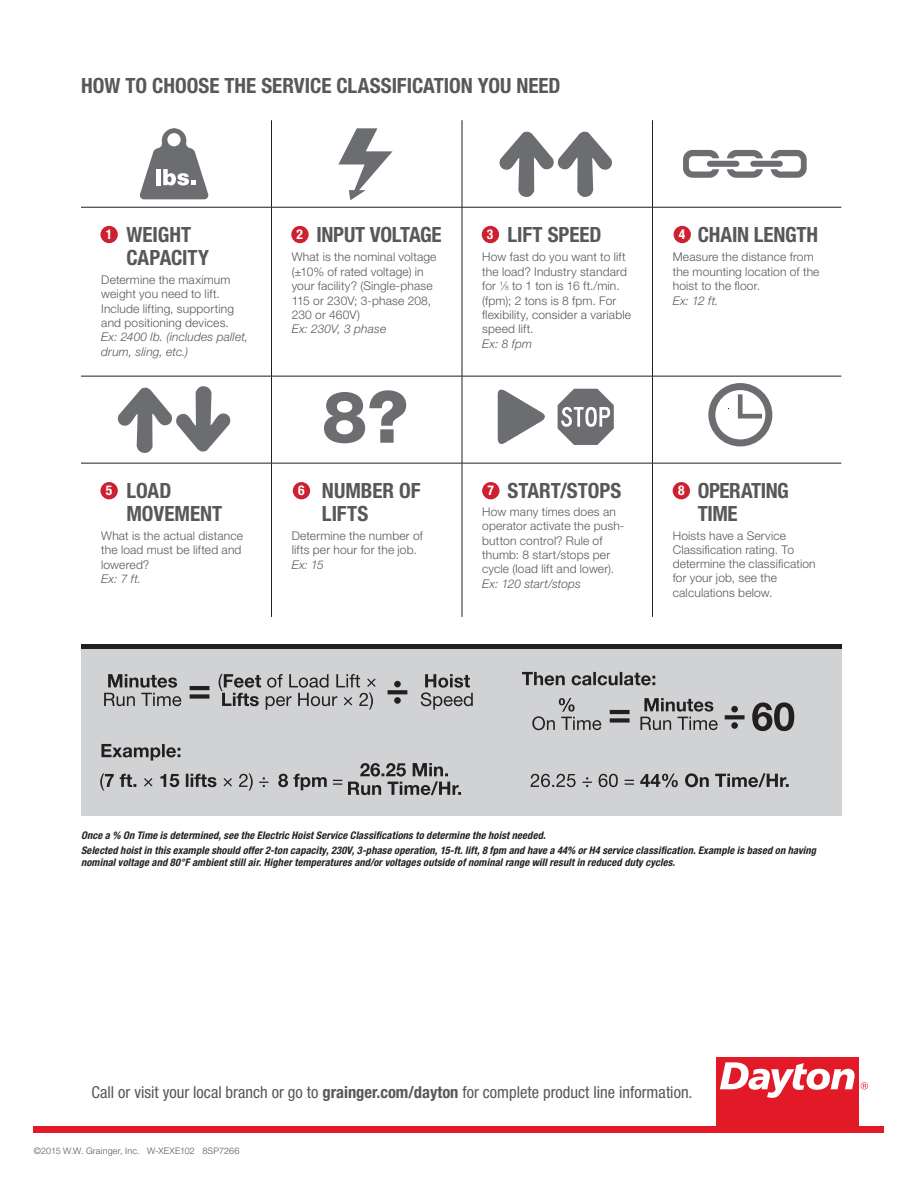
<style>
.page{position:relative;width:918px;height:1188px;background:#fff}
.page>*{position:absolute;margin:0;border:0;box-sizing:border-box;transform-origin:0 0}
._03_Product_Header{font:700 condensed 21px/22.5px "Helvetica Neue LT Std";color:#57585a}
._03_Product_Header-2{font:700 condensed 21px/22.5px "Helvetica Neue LT Std";letter-spacing:-.02em;color:#57585a}
._06_CTA{font:condensed 16.5px "Helvetica Neue LT Std";color:#57585a}
._03_Product_Header-3{font:700 condensed 13.5px "Helvetica Neue LT Std";color:#fff}
._04_Product_Descript{font:300 12px/14.4px "Helvetica Neue LT Std";letter-spacing:.015em;color:#57585a}
._04_Product_Descript-2{font:italic 300 12px/14.4px "Helvetica Neue LT Std";letter-spacing:.015em;color:#57585a}
.T6_Table_Footnote_T4{font:italic 700 condensed 10.5px/12px "Helvetica Neue LT Std";letter-spacing:.015em;color:#231f20}
.t1{font:300 9px "Helvetica Neue LT Std";letter-spacing:.02em;color:#57585a}
.s1{font-size:6.6px}
.s2{font-weight:700}
</style>
<div class="page">
<div style="left:81px;top:649px;width:760px;height:166px;background:#d1d2d4"></div>
<div style="left:81px;top:644px;width:760px;height:5px;background:#231f20"></div>
<svg style="left:104px;top:674px;width:77px;height:32px"></svg>
<svg style="left:421px;top:674px;width:52px;height:36px"></svg>
<svg style="left:219px;top:674px;width:157px;height:36px"></svg>
<hr style="left:190px;top:686px;width:19px;height:4px;background:#231f20">
<div style="left:190px;top:694px;width:19px;height:5px;background:#231f20"></div>
<svg style="left:388px;top:681px;width:19px;height:23px"></svg>
<svg style="left:532px;top:698px;width:69px;height:32px"></svg>
<svg style="left:752px;top:702px;width:42px;height:29px"></svg>
<svg style="left:640px;top:698px;width:78px;height:32px"></svg>
<hr style="left:610px;top:710px;width:20px;height:4px;background:#231f20">
<div style="left:610px;top:718px;width:20px;height:5px;background:#231f20"></div>
<svg style="left:725px;top:706px;width:20px;height:23px"></svg>
<svg style="left:522px;top:672px;width:133px;height:13px"></svg>
<svg style="left:101px;top:744px;width:79px;height:17px"></svg>
<svg style="left:100px;top:773px;width:153px;height:18px"></svg>
<svg style="left:530px;top:773px;width:259px;height:14px"></svg>
<svg style="left:348px;top:763px;width:113px;height:32px"></svg>
<svg style="left:278px;top:774px;width:49px;height:16px"></svg>
<svg style="left:259px;top:777px;width:10px;height:10px"></svg>
<svg style="left:333px;top:780px;width:9px;height:5px"></svg>
<hr style="left:271px;top:120px;width:1px;height:87px;background:#231f20">
<hr style="left:462px;top:120px;width:1px;height:87px;background:#231f20">
<hr style="left:652px;top:120px;width:1px;height:87px;background:#231f20">
<hr style="left:81px;top:207px;width:191px;height:1px;background:#231f20">
<hr style="left:272px;top:207px;width:190px;height:1px;background:#231f20">
<hr style="left:271px;top:207px;width:1px;height:169px;background:#231f20">
<hr style="left:462px;top:207px;width:190px;height:1px;background:#231f20">
<hr style="left:462px;top:207px;width:1px;height:169px;background:#231f20">
<hr style="left:652px;top:207px;width:189px;height:1px;background:#231f20">
<hr style="left:652px;top:207px;width:1px;height:169px;background:#231f20">
<hr style="left:81px;top:376px;width:191px;height:1px;background:#231f20">
<hr style="left:272px;top:376px;width:190px;height:1px;background:#231f20">
<hr style="left:271px;top:376px;width:1px;height:87px;background:#231f20">
<hr style="left:462px;top:376px;width:190px;height:1px;background:#231f20">
<hr style="left:462px;top:376px;width:1px;height:87px;background:#231f20">
<hr style="left:652px;top:376px;width:189px;height:1px;background:#231f20">
<hr style="left:652px;top:376px;width:1px;height:87px;background:#231f20">
<hr style="left:81px;top:463px;width:191px;height:1px;background:#231f20">
<hr style="left:272px;top:463px;width:190px;height:1px;background:#231f20">
<hr style="left:271px;top:463px;width:1px;height:154px;background:#231f20">
<hr style="left:462px;top:463px;width:190px;height:1px;background:#231f20">
<hr style="left:462px;top:463px;width:1px;height:154px;background:#231f20">
<hr style="left:652px;top:463px;width:189px;height:1px;background:#231f20">
<hr style="left:652px;top:463px;width:1px;height:154px;background:#231f20">
<svg style="left:338px;top:128px;width:55px;height:72px"></svg>
<svg style="left:324px;top:390px;width:82px;height:53px"></svg>
<svg style="left:499px;top:131px;width:113px;height:66px"></svg>
<svg style="left:118px;top:386px;width:112px;height:67px"></svg>
<svg style="left:558px;top:389px;width:56px;height:56px"></svg>
<svg style="left:498px;top:389px;width:47px;height:55px"></svg>
<svg style="left:140px;top:128px;width:68px;height:71px"></svg>
<svg style="left:683px;top:150px;width:124px;height:28px"></svg>
<svg style="left:708px;top:383px;width:64px;height:63px"></svg>
<div style="left:674px;top:226px;width:17px;height:17px;background:#cd2030;border-radius:50%"></div>
<div style="left:482px;top:226px;width:17px;height:17px;background:#cd2030;border-radius:50%"></div>
<div style="left:291px;top:226px;width:18px;height:17px;background:#cd2030;border-radius:50%"></div>
<div style="left:100px;top:226px;width:18px;height:17px;background:#cd2030;border-radius:50%"></div>
<div style="left:100px;top:482px;width:18px;height:17px;background:#cd2030;border-radius:50%"></div>
<div style="left:293px;top:482px;width:17px;height:17px;background:#cd2030;border-radius:50%"></div>
<div style="left:482px;top:482px;width:18px;height:17px;background:#cd2030;border-radius:50%"></div>
<div style="left:673px;top:482px;width:17px;height:17px;background:#cd2030;border-radius:50%"></div>
<div style="left:34px;top:1126px;width:850px;height:7px;background:#e21926"></div>
<div style="left:716px;top:1057px;width:142px;height:71px;background:#e21926"></div>
<svg style="left:720px;top:1062px;width:135px;height:36px"></svg>
<svg style="left:861px;top:1082px;width:7px;height:7px"></svg>
<p class="_03_Product_Header" style="left:81px;top:74px;width:481px">HOW TO CHOOSE THE SERVICE CLASSIFICATION YOU NEED</p>
<p class="_03_Product_Header" style="left:126px;top:223px;width:84px">WEIGHT<br>CAPACITY</p>
<p class="_04_Product_Descript" style="left:101px;top:272px;width:134px">Determine the maximum weight you need to lift.<br>Include lifting, supporting and positioning devices.</p>
<p class="_04_Product_Descript-2" style="left:101px;top:330px;width:148px">Ex: 2400 lb. (includes pallet, drum, sling, etc.)</p>
<p class="_03_Product_Header" style="left:316px;top:223px;width:127px">INPUT VOLTAGE</p>
<p class="_04_Product_Descript" style="left:292px;top:250px;width:146px">What is the nominal voltage (±10% of rated voltage) in your facility? (Single-phase<br>115 or 230V; 3-phase 208,<br>230 or 460V)</p>
<p class="_04_Product_Descript-2" style="left:292px;top:322px;width:96px">Ex: 230V, 3 phase</p>
<p class="_03_Product_Header" style="left:507px;top:223px;width:96px">LIFT SPEED</p>
<p class="_04_Product_Descript" style="left:482px;top:250px;width:150px">How fast do you want to lift the load? Industry standard for <sup>1</sup>⁄<span class="s1">8</span> to 1 ton is 16 ft./min. (fpm); 2 tons is 8 fpm. For flexibility, consider a variable speed lift.</p>
<p class="_04_Product_Descript-2" style="left:482px;top:336px;width:51px">Ex: 8 fpm</p>
<p class="_03_Product_Header" style="left:698px;top:223px;width:122px">CHAIN LENGTH</p>
<p class="_04_Product_Descript" style="left:673px;top:250px;width:148px">Measure the distance from the mounting location of the hoist to the floor.</p>
<p class="_04_Product_Descript-2" style="left:673px;top:293px;width:47px">Ex: 12 ft.</p>
<p class="_03_Product_Header-3" style="left:106px;top:226px;width:8px">1</p>
<p class="_03_Product_Header-3" style="left:296px;top:226px;width:8px">2</p>
<p class="_03_Product_Header-3" style="left:487px;top:226px;width:8px">3</p>
<p class="_03_Product_Header-3" style="left:679px;top:226px;width:8px">4</p>
<p class="_03_Product_Header" style="left:126px;top:479px;width:97px">LOAD<br>MOVEMENT</p>
<p class="_04_Product_Descript" style="left:101px;top:528px;width:143px">What is the actual distance the load must be lifted and lowered?</p>
<p class="_04_Product_Descript-2" style="left:101px;top:571px;width:41px">Ex: 7 ft.</p>
<p class="_03_Product_Header" style="left:322px;top:479px;width:100px">NUMBER OF<br>LIFTS</p>
<p class="_04_Product_Descript" style="left:292px;top:528px;width:133px">Determine the number of lifts per hour for the job.</p>
<p class="_04_Product_Descript-2" style="left:292px;top:557px;width:34px">Ex: 15</p>
<p class="_03_Product_Header" style="left:507px;top:479px;width:116px">START/STOPS</p>
<p class="_04_Product_Descript" style="left:482px;top:504px;width:144px">How many times does an operator activate the push&shy;button control? Rule of thumb: 8 start/stops per cycle (load lift and lower).</p>
<p class="_04_Product_Descript-2" style="left:482px;top:576px;width:100px">Ex: 120 start/stops</p>
<p class="_03_Product_Header-2" style="left:698px;top:479px;width:93px">OPERATING<br>TIME</p>
<p class="_04_Product_Descript" style="left:673px;top:528px;width:144px">Hoists have a Service<br>Classification rating. To determine the classification for your job, see the calculations below.</p>
<p class="_03_Product_Header-3" style="left:106px;top:482px;width:8px">5</p>
<p class="_03_Product_Header-3" style="left:298px;top:482px;width:8px">6</p>
<p class="_03_Product_Header-3" style="left:488px;top:482px;width:8px">7</p>
<p class="_03_Product_Header-3" style="left:678px;top:482px;width:8px">8</p>
<p class="T6_Table_Footnote_T4" style="left:81px;top:829px;width:466px">Once a % On Time is determined, see the Electric Hoist Service Classifications to determine the hoist needed.</p>
<p class="T6_Table_Footnote_T4" style="left:81px;top:844px;width:737px">Selected hoist in this example should offer 2-ton capacity, 230V, 3-phase operation, 15-ft. lift, 8 fpm and have a 44% or H4 service classification. Example is based on having nominal voltage and 80°F ambient still air. Higher temperatures and/or voltages outside of nominal range will result in reduced duty cycles.</p>
<p class="_06_CTA" style="left:92px;top:1083px;width:602px">Call or visit your local branch or go to <span class="s2">grainger.com/dayton</span> for complete product line information.</p>
<p class="t1" style="left:34px;top:1145px;width:207px">©2015 W.W. Grainger, Inc. W-XEXE102 8SP7266</p>
</div>
